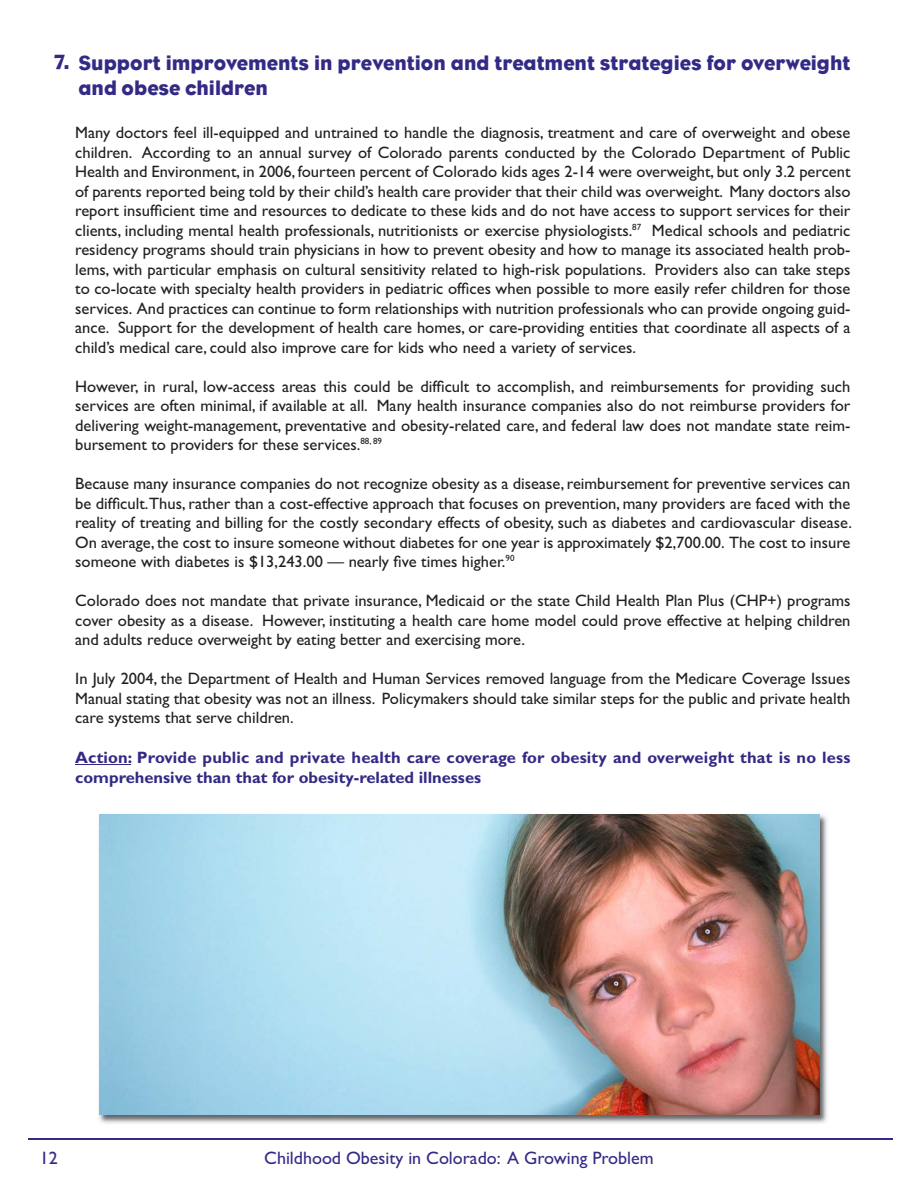
<style>
.page{position:relative;width:918px;height:1188px;background:#fff}
.page>*{position:absolute;margin:0;border:0;box-sizing:border-box;transform-origin:0 0}
.t1{font:21px/25.2px "Eagle";color:#332a86}
.t2{font:18px "Gill Sans";color:#332a86}
.t3{font:16.5px/19.5px "Gill Sans";color:#231f20;text-align:justify}
.t4{font:700 16.5px/19.8px "Gill Sans";letter-spacing:.01em;color:#332a86}
</style>
<div class="page">
<hr style="left:28px;top:1138px;width:864px;height:1px;background:#332a86">
<hr style="left:75px;top:764px;width:56px;height:1px;background:#332a86">
<img style="left:99px;top:814px;width:728px;height:310px">
<img style="left:99px;top:814px;width:720px;height:301px">
<p class="t1" style="left:78px;top:52px;width:774px;text-indent:-24px">7. Support improvements in prevention and treatment strategies for overweight and obese children</p>
<p class="t3" style="left:75px;top:125px;width:777px">Many doctors feel ill-equipped and untrained to handle the diagnosis, treatment and care of overweight and obese children. According to an annual survey of Colorado parents conducted by the Colorado Department of Public Health and Environment, in 2006, fourteen percent of Colorado kids ages 2-14 were overweight, but only 3.2 percent of parents reported being told by their child’s health care provider that their child was overweight. Many doctors also report insufficient time and resources to dedicate to these kids and do not have access to support services for their clients, including mental health professionals, nutritionists or exercise physiologists.<sup>87</sup> Medical schools and pediatric residency programs should train physicians in how to prevent obesity and how to manage its associated health prob&shy;lems, with particular emphasis on cultural sensitivity related to high-risk populations. Providers also can take steps to co-locate with specialty health providers in pediatric offices when possible to more easily refer children for those services. And practices can continue to form relationships with nutrition professionals who can provide ongoing guid&shy;ance. Support for the development of health care homes, or care-providing entities that coordinate all aspects of a child’s medical care, could also improve care for kids who need a variety of services.</p>
<p class="t3" style="left:75px;top:378px;width:777px">However, in rural, low-access areas this could be difficult to accomplish, and reimbursements for providing such services are often minimal, if available at all. Many health insurance companies also do not reimburse providers for delivering weight-management, preventative and obesity-related care, and federal law does not mandate state reim&shy;bursement to providers for these services.<sup>88,</sup> <sup>89</sup></p>
<p class="t3" style="left:75px;top:476px;width:778px">Because many insurance companies do not recognize obesity as a disease, reimbursement for preventive services can be difficult.Thus, rather than a cost-effective approach that focuses on prevention, many providers are faced with the reality of treating and billing for the costly secondary effects of obesity, such as diabetes and cardiovascular disease.<br>On average, the cost to insure someone without diabetes for one year is approximately $2,700.00. The cost to insure someone with diabetes is $13,243.00 — nearly five times higher.<sup>90</sup></p>
<p class="t3" style="left:75px;top:593px;width:777px">Colorado does not mandate that private insurance, Medicaid or the state Child Health Plan Plus (CHP+) programs cover obesity as a disease. However, instituting a health care home model could prove effective at helping children and adults reduce overweight by eating better and exercising more.</p>
<p class="t3" style="left:75px;top:671px;width:777px">In July 2004, the Department of Health and Human Services removed language from the Medicare Coverage Issues Manual stating that obesity was not an illness. Policymakers should take similar steps for the public and private health care systems that serve children.</p>
<p class="t4" style="left:75px;top:749px;width:777px">Action: Provide public and private health care coverage for obesity and overweight that is no less comprehensive than that for obesity-related illnesses</p>
<p class="t2" style="left:40px;top:1151px;width:19px">12</p>
<p class="t2" style="left:264px;top:1151px;width:391px">Childhood Obesity in Colorado: A Growing Problem</p>
</div>
